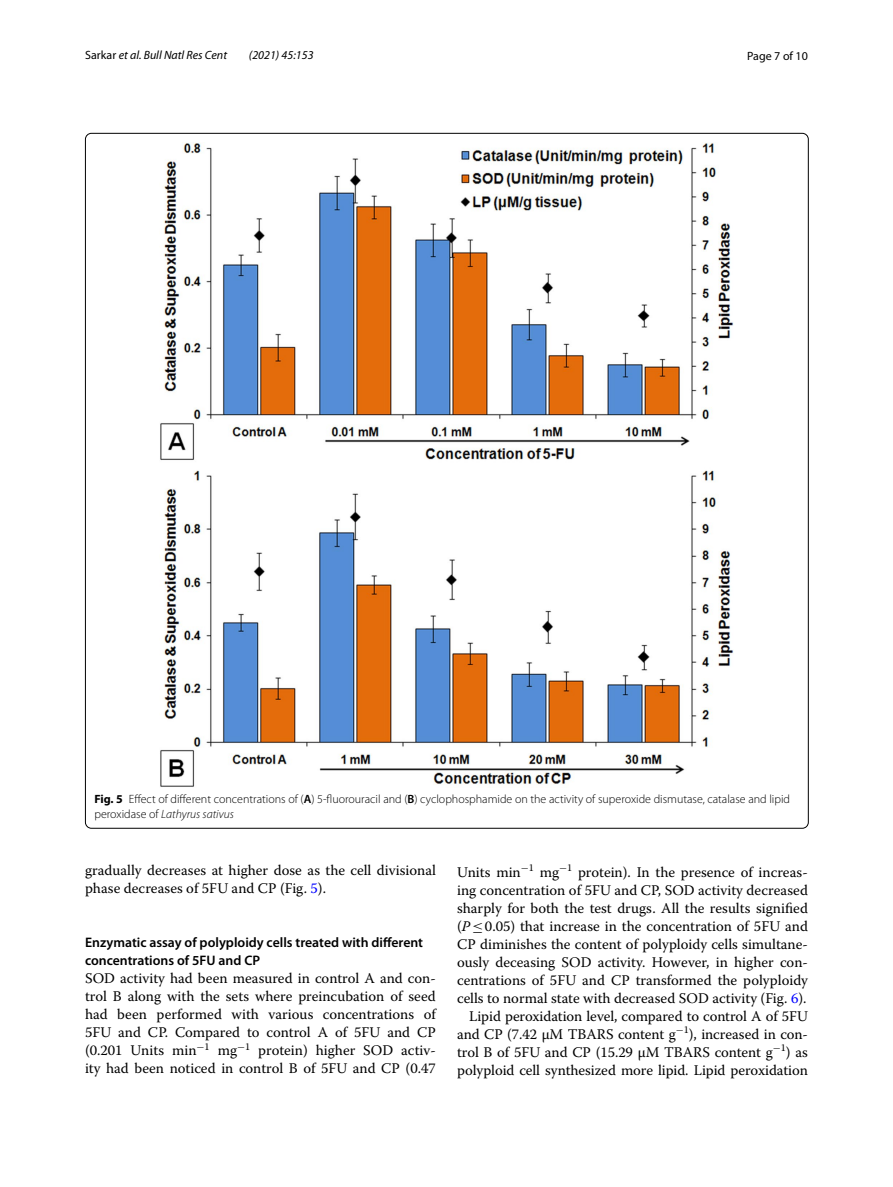
<style>
.page{position:relative;width:893px;height:1187px;background:#fff}
.page>*{position:absolute;margin:0;border:0;box-sizing:border-box;transform-origin:0 0}
.t1{font:14.7px/18px "Warnock Pro";color:#000}
.t2{font:600 13.8px/18px "Myriad Pro";color:#000}
.t3{font:300 12px/15px "Myriad Pro";color:#000}
.t4{font:italic 12px "Myriad Pro";color:#000}
.t5{font:12px "Myriad Pro";color:#000}
.s1{font-style:normal}
.s2{font-weight:700}
.s3{font-weight:600}
.s4{font-style:italic}
.s5{color:#00f}
.s6{font-family:"MTSY"}
</style>
<div class="page">
<img style="left:160px;top:142px;width:574px;height:645px">
<p class="t4" style="left:85px;top:48px;width:144px"><span class="s1">Sarkar</span> et al. Bull Natl Res Cent</p>
<p class="t4" style="left:249px;top:48px;width:66px">(2021) 45:153</p>
<p class="t5" style="left:747px;top:48px;width:62px">Page 7 of 10</p>
<p class="t3" style="left:94px;top:791px;width:697px"><span class="s2">Fig. 5</span> Effect of different concentrations of (<span class="s3">A</span>) 5-fluorouracil and (<span class="s3">B</span>) cyclophosphamide on the activity of superoxide dismutase, catalase and lipid peroxidase of <span class="s4">Lathyrus sativus</span></p>
<p class="t1" style="left:85px;top:860px;width:352px">gradually decreases at higher dose as the cell divisional phase decreases of 5FU and CP (Fig. <span class="s5">5</span>).</p>
<p class="t2" style="left:85px;top:933px;width:340px">Enzymatic assay of polyploidy cells treated with different concentrations of 5FU and CP</p>
<p class="t1" style="left:85px;top:969px;width:352px;text-align:justify">SOD activity had been measured in control A and con&shy;trol B along with the sets where preincubation of seed had been performed with various concentrations of 5FU and CP. Compared to control A of 5FU and CP (0.201 Units min<sup>−</sup><sup>1</sup> mg<sup>−</sup><sup>1</sup> protein) higher SOD activ&shy;ity had been noticed in control B of 5FU and CP (0.47</p>
<p class="t1" style="left:457px;top:862px;width:352px;text-align:right">Units min<sup>−</sup><sup>1</sup> mg<sup>−</sup><sup>1</sup> protein). In the presence of increas&shy;ing concentration of 5FU and CP, SOD activity decreased sharply for both the test drugs. All the results signified (<span class="s4">P</span><span class="s6">≤</span>0.05) that increase in the concentration of 5FU and CP diminishes the content of polyploidy cells simultane&shy;ously deceasing SOD activity. However, in higher con&shy;centrations of 5FU and CP transformed the polyploidy cells to normal state with decreased SOD activity (Fig. <span class="s5">6</span>).<br>Lipid peroxidation level, compared to control A of 5FU and CP (7.42 µM TBARS content g<sup>−</sup><sup>1</sup>), increased in con&shy;trol B of 5FU and CP (15.29 µM TBARS content g<sup>−</sup><sup>1</sup>) as polyploid cell synthesized more lipid. Lipid peroxidation</p>
</div>
